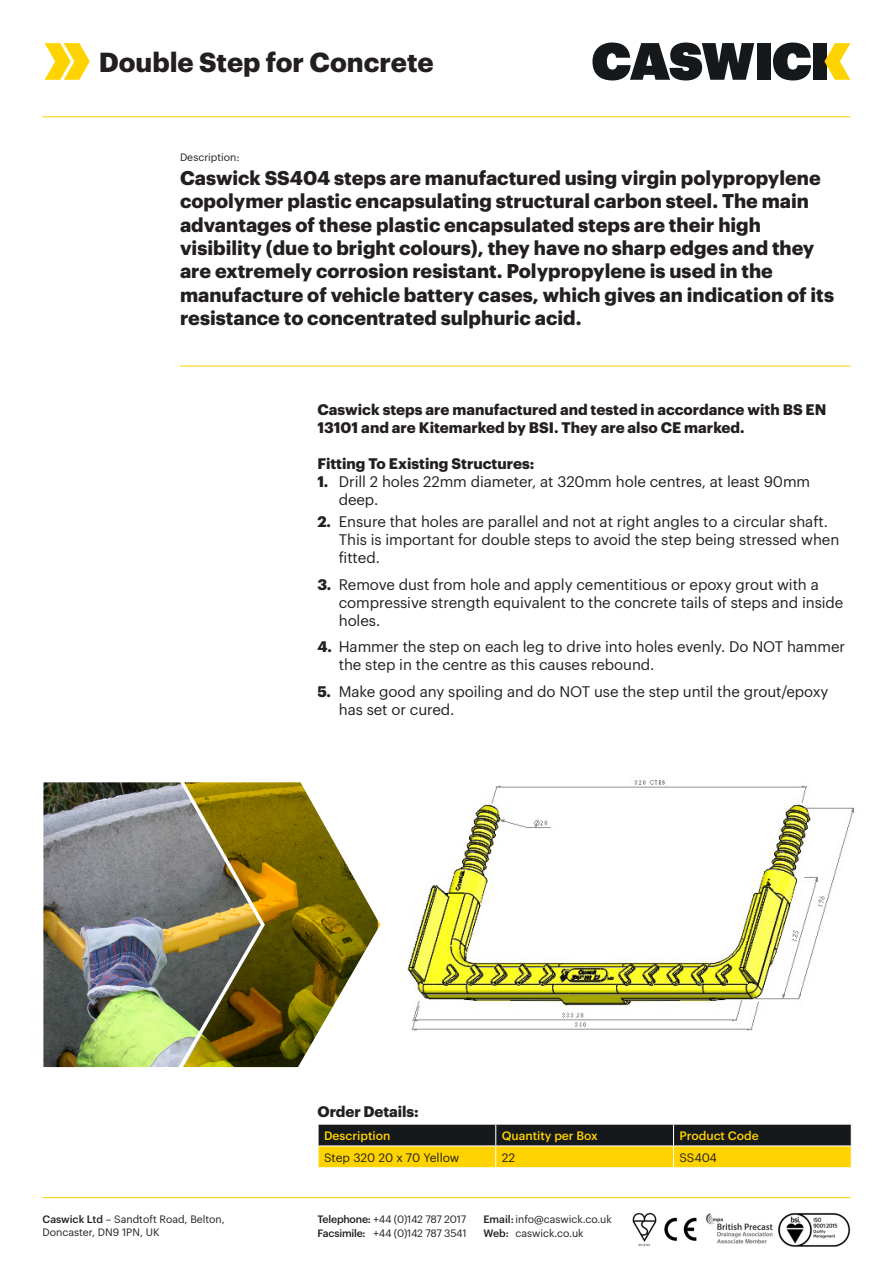
<style>
.page{position:relative;width:893px;height:1263px;background:#fff}
.page>*{position:absolute;margin:0;border:0;box-sizing:border-box;transform-origin:0 0}
.t1{font:700 27px "Graphik";color:#231f20}
.t2{font:700 19.5px/23.4px "Graphik";color:#231f20}
.t3{font:15px/18px "Graphik";letter-spacing:-.005em;color:#231f20}
.t4{font:700 15px/18px "Graphik";color:#231f20}
.t5{font:500 12px "Graphik";color:#fed300}
.t6{font:12px "Graphik";color:#231f20}
.t7{font:10.5px/13.5px "Graphik";color:#231f20}
.t8{font:10.5px "Graphik";letter-spacing:-.025em;color:#231f20}
.t9{font:10.5px "Graphik";letter-spacing:-.035em;color:#231f20}
.s1{font-weight:700}
.s2{font-weight:500}
</style>
<div class="page">
<svg style="left:592px;top:43px;width:162px;height:37px"></svg>
<div style="left:757px;top:43px;width:13px;height:37px;background:#15191c"></div>
<svg style="left:773px;top:43px;width:38px;height:37px"></svg>
<div style="left:814px;top:43px;width:13px;height:37px;background:#15191c"></div>
<svg style="left:824px;top:43px;width:26px;height:37px"></svg>
<hr style="left:180px;top:365px;width:670px;height:2px;background:#fed300">
<hr style="left:43px;top:116px;width:807px;height:1px;background:#fed300">
<hr style="left:43px;top:1197px;width:807px;height:1px;background:#fed300">
<img style="left:632px;top:1212px;width:219px;height:35px">
<svg style="left:45px;top:43px;width:45px;height:37px"></svg>
<svg style="left:318px;top:1124px;width:534px;height:43px;background:#8e7c19"></svg>
<img style="left:402px;top:780px;width:452px;height:251px">
<img style="left:43px;top:782px;width:129px;height:286px">
<svg style="left:172px;top:782px;width:208px;height:286px"></svg>
<p class="t1" style="left:99px;top:41px;width:337px">Double Step for Concrete</p>
<p class="t7" style="left:180px;top:150px;width:61px">Description:</p>
<p class="t2" style="left:180px;top:164px;width:655px">Caswick SS404 steps are manufactured using virgin polypropylene copolymer plastic encapsulating structural carbon steel. The main advantages of these plastic encapsulated steps are their high visibility (due to bright colours), they have no sharp edges and they are extremely corrosion resistant. Polypropylene is used in the manufacture of vehicle battery cases, which gives an indication of its resistance to concentrated sulphuric acid.</p>
<p class="t4" style="left:317px;top:399px;width:510px">Caswick steps are manufactured and tested in accordance with BS EN<br>13101 and are Kitemarked by BSI. They are also CE marked.</p>
<p class="t4" style="left:317px;top:453px;width:218px">Fitting To Existing Structures:</p>
<p class="t3" style="left:339px;top:471px;width:473px;text-indent:-21px"><span class="s1">1.</span> Drill 2 holes 22mm diameter, at 320mm hole centres, at least 90mm deep.</p>
<p class="t3" style="left:339px;top:511px;width:502px;text-indent:-21px"><span class="s1">2.</span> Ensure that holes are parallel and not at right angles to a circular shaft.<br>This is important for double steps to avoid the step being stressed when fitted.</p>
<p class="t3" style="left:339px;top:574px;width:506px;text-indent:-21px"><span class="s1">3.</span> Remove dust from hole and apply cementitious or epoxy grout with a compressive strength equivalent to the concrete tails of steps and inside holes.</p>
<p class="t3" style="left:339px;top:636px;width:508px;text-indent:-21px"><span class="s1">4.</span> Hammer the step on each leg to drive into holes evenly. Do NOT hammer the step in the centre as this causes rebound.</p>
<p class="t3" style="left:339px;top:681px;width:491px;text-indent:-21px"><span class="s1">5.</span> Make good any spoiling and do NOT use the step until the grout/epoxy has set or cured.</p>
<p class="t4" style="left:317px;top:1101px;width:103px">Order Details:</p>
<p class="t5" style="left:324px;top:1126px;width:68px">Description</p>
<p class="t5" style="left:502px;top:1126px;width:98px">Quantity per Box</p>
<p class="t5" style="left:679px;top:1126px;width:81px">Product Code</p>
<p class="t6" style="left:324px;top:1148px;width:137px">Step 320 20 x 70 Yellow</p>
<p class="t6" style="left:502px;top:1148px;width:15px">22</p>
<p class="t6" style="left:679px;top:1148px;width:39px">SS404</p>
<p class="t7" style="left:43px;top:1211px;width:184px"><span class="s2">Caswick Ltd</span> – Sandtoft Road, Belton,<br>Doncaster, DN9 1PN, UK</p>
<p class="t8" style="left:317px;top:1211px;width:150px"><span class="s2">Telephone:</span> +44 (0)142 787 2017</p>
<p class="t9" style="left:317px;top:1225px;width:151px"><span class="s2">Facsimile:</span> +44 (0)142 787 3541</p>
<p class="t7" style="left:483px;top:1211px;width:130px"><span class="s2">Email:</span>info@caswick.co.uk</p>
<p class="t7" style="left:483px;top:1225px;width:102px"><span class="s2">Web:</span> caswick.co.uk</p>
</div>
